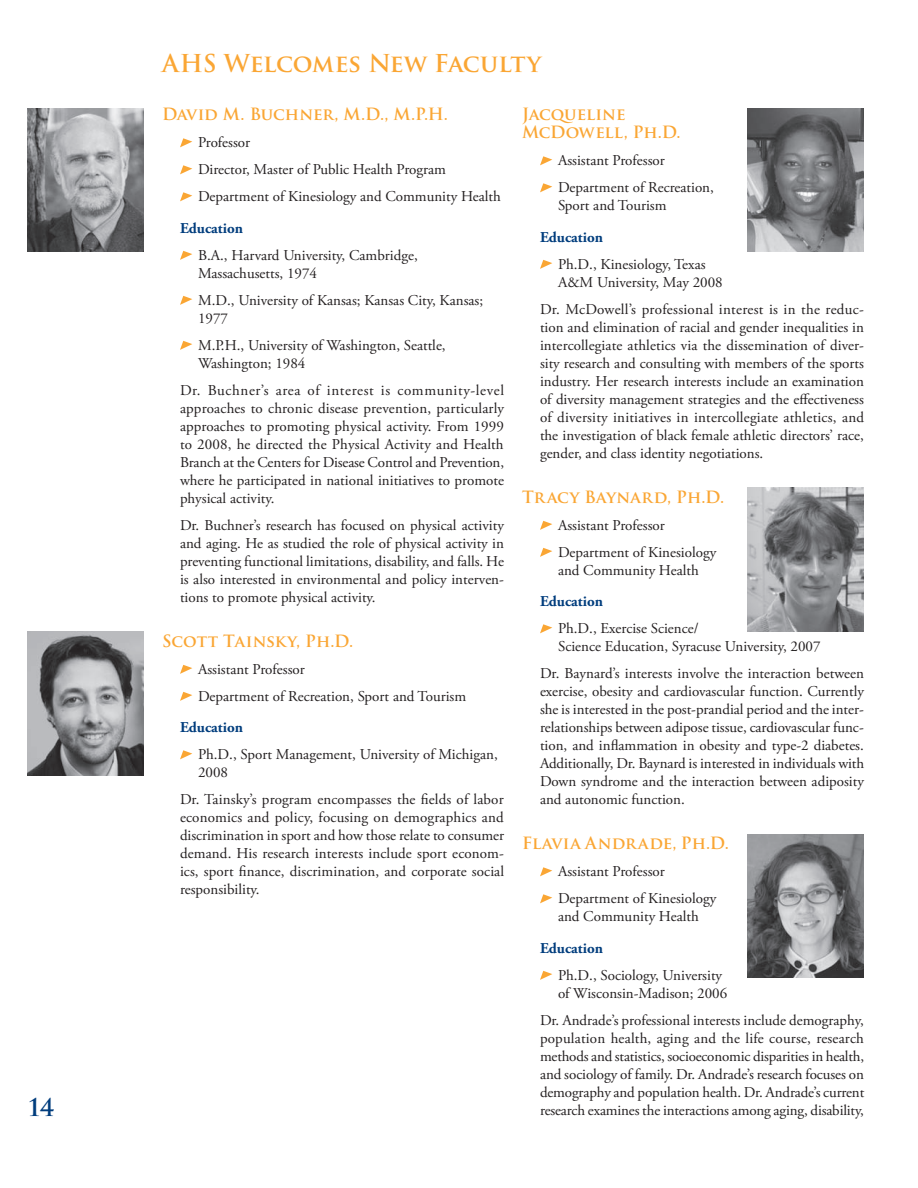
<style>
.page{position:relative;width:918px;height:1188px;background:#fff}
.page>*{position:absolute;margin:0;border:0;box-sizing:border-box;transform-origin:0 0}
.t1{font:700 24px "Trajan Pro";letter-spacing:-.01em;color:#faa634}
.t2{font:700 24px "Trajan Pro";color:#013d7d}
.t3{font:700 16.5px/18px "Trajan Pro";color:#faa634}
.t4{font:700 16.5px "Trajan Pro";letter-spacing:.025em;color:#faa634}
.t5{font:15px/18px "Adobe Garamond Pro";letter-spacing:-.01em;color:#231f20}
.t6{font:700 15px "Adobe Garamond Pro";color:#013d7d}
</style>
<div class="page">
<svg style="left:180px;top:138px;width:12px;height:9px"></svg>
<svg style="left:180px;top:165px;width:12px;height:9px"></svg>
<svg style="left:180px;top:192px;width:12px;height:9px"></svg>
<svg style="left:180px;top:251px;width:12px;height:9px"></svg>
<svg style="left:180px;top:296px;width:12px;height:9px"></svg>
<svg style="left:180px;top:341px;width:12px;height:9px"></svg>
<svg style="left:180px;top:665px;width:12px;height:9px"></svg>
<svg style="left:180px;top:692px;width:12px;height:9px"></svg>
<svg style="left:180px;top:750px;width:12px;height:9px"></svg>
<svg style="left:540px;top:156px;width:12px;height:9px"></svg>
<svg style="left:540px;top:183px;width:12px;height:9px"></svg>
<svg style="left:540px;top:260px;width:12px;height:9px"></svg>
<svg style="left:540px;top:521px;width:12px;height:9px"></svg>
<svg style="left:540px;top:548px;width:12px;height:9px"></svg>
<svg style="left:540px;top:624px;width:12px;height:9px"></svg>
<svg style="left:540px;top:867px;width:12px;height:9px"></svg>
<svg style="left:540px;top:894px;width:12px;height:9px"></svg>
<svg style="left:540px;top:971px;width:12px;height:9px"></svg>
<img style="left:27px;top:108px;width:117px;height:144px">
<img style="left:27px;top:632px;width:117px;height:144px">
<img style="left:747px;top:108px;width:117px;height:144px">
<img style="left:747px;top:488px;width:117px;height:144px">
<img style="left:747px;top:834px;width:117px;height:144px">
<h1 class="t1" style="left:162px;top:48px;width:381px">AHS Welcomes New Faculty</h1>
<p class="t3" style="left:522px;top:106px;width:160px">Jacqueline<br>McDowell, Ph.D.</p>
<p class="t5" style="left:558px;top:148px;width:157px;line-height:27px">Assistant Professor<br>Department of Recreation,</p>
<p class="t5" style="left:558px;top:197px;width:110px">Sport and Tourism</p>
<p class="t6" style="left:540px;top:228px;width:65px">Education</p>
<p class="t5" style="left:558px;top:256px;width:166px">Ph.D., Kinesiology, Texas<br>A&amp;M University, May 2008</p>
<p class="t5" style="left:540px;top:301px;width:326px;text-align:justify">Dr. McDowell’s professional interest is in the reduc&shy;tion and elimination of racial and gender inequalities in intercollegiate athletics via the dissemination of diver&shy;sity research and consulting with members of the sports industry. Her research interests include an examination of diversity management strategies and the effectiveness of diversity initiatives in intercollegiate athletics, and the investigation of black female athletic directors’ race, gender, and class identity negotiations.</p>
<p class="t3" style="left:522px;top:488px;width:204px">Tracy Baynard, Ph.D.</p>
<p class="t5" style="left:558px;top:512px;width:160px;line-height:27px">Assistant Professor<br>Department of Kinesiology</p>
<p class="t5" style="left:558px;top:562px;width:142px">and Community Health</p>
<p class="t6" style="left:540px;top:593px;width:65px">Education</p>
<p class="t5" style="left:558px;top:620px;width:264px">Ph.D., Exercise Science/<br>Science Education, Syracuse University, 2007</p>
<p class="t5" style="left:540px;top:665px;width:326px;text-align:justify">Dr. Baynard’s interests involve the interaction between exercise, obesity and cardiovascular function. Currently she is interested in the post-prandial period and the inter&shy;relationships between adipose tissue, cardiovascular func&shy;tion, and inflammation in obesity and type-2 diabetes.<br>Additionally, Dr. Baynard is interested in individuals with Down syndrome and the interaction between adiposity and autonomic function.</p>
<p class="t4" style="left:522px;top:833px;width:209px">Flavia Andrade, Ph.D.</p>
<p class="t5" style="left:558px;top:859px;width:160px;line-height:27px">Assistant Professor<br>Department of Kinesiology</p>
<p class="t5" style="left:558px;top:908px;width:142px">and Community Health</p>
<p class="t6" style="left:540px;top:939px;width:65px">Education</p>
<p class="t5" style="left:558px;top:967px;width:171px">Ph.D., Sociology, University of Wisconsin-Madison; 2006</p>
<p class="t5" style="left:540px;top:1012px;width:326px;text-align:justify">Dr. Andrade’s professional interests include demography, population health, aging and the life course, research methods and statistics, socioeconomic disparities in health, and sociology of family. Dr. Andrade’s research focuses on demography and population health. Dr. Andrade’s current</p>
<p class="t3" style="left:162px;top:106px;width:288px">David M. Buchner, M.D., M.P.H.</p>
<p class="t5" style="left:198px;top:130px;width:304px;line-height:27px">Professor<br>Director, Master of Public Health Program<br>Department of Kinesiology and Community Health</p>
<p class="t6" style="left:180px;top:219px;width:65px">Education</p>
<p class="t5" style="left:198px;top:247px;width:221px">B.A., Harvard University, Cambridge,<br>Massachusetts, 1974</p>
<p class="t5" style="left:198px;top:292px;width:287px">M.D., University of Kansas; Kansas City, Kansas;<br>1977</p>
<p class="t5" style="left:198px;top:337px;width:249px">M.P.H., University of Washington, Seattle,<br>Washington; 1984</p>
<p class="t5" style="left:180px;top:382px;width:326px;text-align:justify">Dr. Buchner’s area of interest is community-level approaches to chronic disease prevention, particularly approaches to promoting physical activity. From 1999 to 2008, he directed the Physical Activity and Health Branch at the Centers for Disease Control and Prevention, where he participated in national initiatives to promote physical activity.</p>
<p class="t5" style="left:180px;top:517px;width:326px;text-align:justify">Dr. Buchner’s research has focused on physical activity and aging. He as studied the role of physical activity in preventing functional limitations, disability, and falls. He is also interested in environmental and policy interven&shy;tions to promote physical activity.</p>
<p class="t3" style="left:162px;top:632px;width:193px">Scott Tainsky, Ph.D.</p>
<p class="t5" style="left:198px;top:656px;width:270px;line-height:27px">Assistant Professor<br>Department of Recreation, Sport and Tourism</p>
<p class="t6" style="left:180px;top:719px;width:65px">Education</p>
<p class="t5" style="left:198px;top:746px;width:301px">Ph.D., Sport Management, University of Michigan,<br>2008</p>
<p class="t5" style="left:180px;top:791px;width:326px;text-align:justify">Dr. Tainsky’s program encompasses the fields of labor economics and policy, focusing on demographics and discrimination in sport and how those relate to consumer demand. His research interests include sport econom&shy;ics, sport finance, discrimination, and corporate social responsibility.</p>
<h1 class="t2" style="left:27px;top:1092px;width:29px">14</h1>
<p class="t5" style="left:540px;top:1102px;width:325px">research examines the interactions among aging, disability,</p>
</div>
